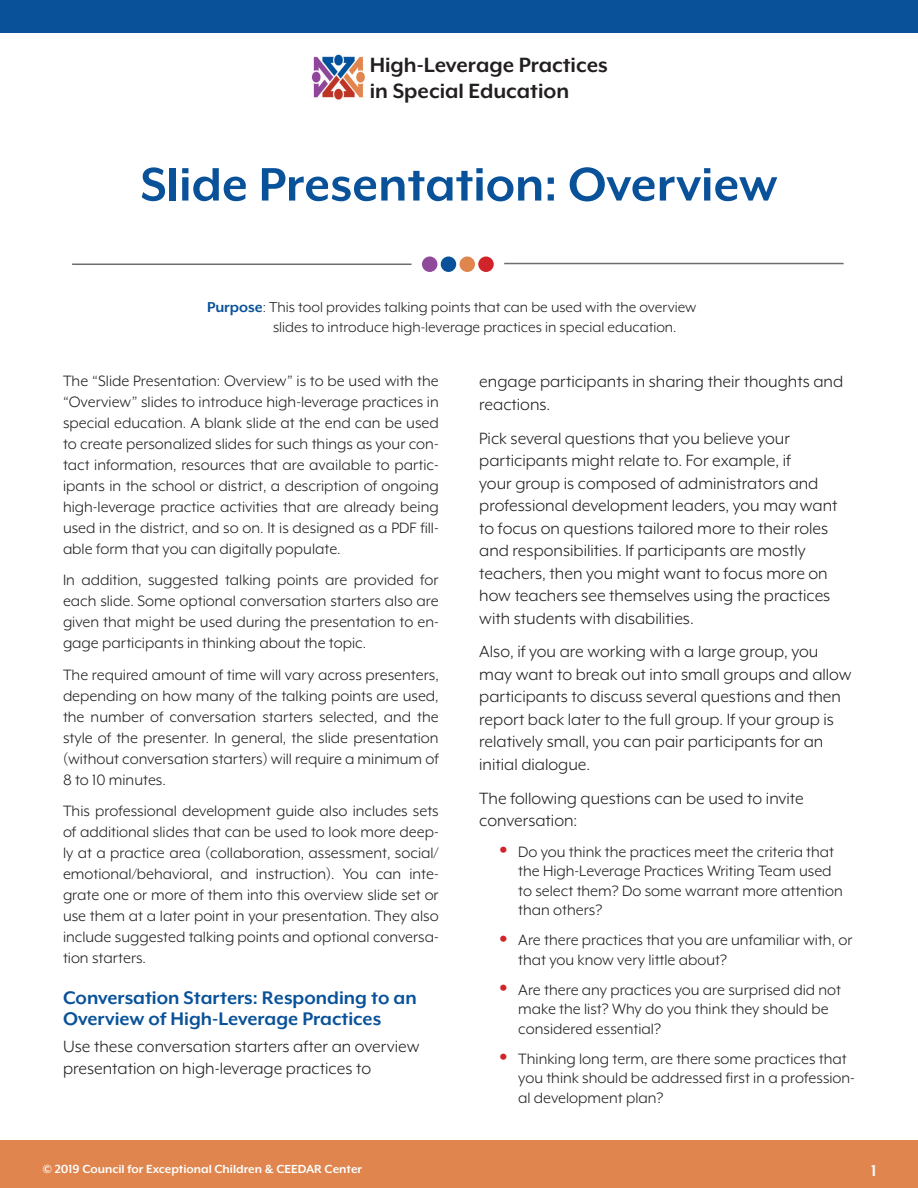
<style>
.page{position:relative;width:918px;height:1188px;background:#fff}
.page>*{position:absolute;margin:0;border:0;box-sizing:border-box;transform-origin:0 0}
.Tool_Title{font:700 54px "Mr Eaves XL Mod OT";color:#09529a}
.Main_head_-_Lead_Tit{font:700 23.7px "Mr Eaves XL Mod OT";color:#231f20}
.Body_Heading_2{font:700 21px/21px "Mr Eaves XL Mod OT";color:#09529a}
.Box_body_12{font:18.75px/22.5px "Mr Eaves XL Mod OT";color:#231f20}
.t1{font:700 18px "Mr Eaves XL Mod OT";color:#fff}
.Body_copy{font:17.25px/21px "Mr Eaves XL Mod OT";color:#231f20;text-align:justify}
.Purpose{font:16.5px/20.2px "Mr Eaves XL Mod OT";color:#231f20}
.t2{font:700 13.5px "Mr Eaves XL Mod OT";color:#fff}
.s1{font-weight:700;color:#09529a}
.s2{font-weight:700;font-size:33px;color:#d1232a}
</style>
<div class="page">
<div style="left:0;top:1141px;width:918px;height:47px;background:#e0854d"></div>
<img style="left:312px;top:54px;width:53px;height:46px">
<div style="left:422px;top:256px;width:15px;height:16px;background:#90499b;border-radius:50%"></div>
<div style="left:441px;top:256px;width:15px;height:16px;background:#09529a;border-radius:50%"></div>
<div style="left:460px;top:256px;width:15px;height:16px;background:#e0854d;border-radius:50%"></div>
<div style="left:478px;top:256px;width:16px;height:16px;background:#d1232a;border-radius:50%"></div>
<hr style="left:72px;top:264px;width:340px;height:1px;background:#6c6d70">
<hr style="left:504px;top:263px;width:340px;height:1px;background:#6c6d70">
<div style="left:0;top:0;width:918px;height:33px;background:#09529a"></div>
<p class="Main_head_-_Lead_Tit" style="left:370px;top:53px;width:240px">High-Leverage Practices</p>
<p class="Main_head_-_Lead_Tit" style="left:370px;top:79px;width:201px">in Special Education</p>
<p class="Tool_Title" style="left:140px;top:157px;width:639px">Slide Presentation: Overview</p>
<p class="Purpose" style="left:273px;top:296px;width:425px;text-indent:-66px"><span class="s1">Purpose</span>: This tool provides talking points that can be used with the overview slides to introduce high-leverage practices in special education.</p>
<p class="Body_copy" style="left:63px;top:370px;width:377px">The “Slide Presentation: Overview” is to be used with the “Overview” slides to introduce high-leverage practices in special education. A blank slide at the end can be used to create personalized slides for such things as your con&shy;tact information, resources that are available to partic&shy;ipants in the school or district, a description of ongoing high-leverage practice activities that are already being used in the district, and so on. It is designed as a PDF fill&shy;able form that you can digitally populate.</p>
<p class="Body_copy" style="left:63px;top:570px;width:377px">In addition, suggested talking points are provided for each slide. Some optional conversation starters also are given that might be used during the presentation to en&shy;gage participants in thinking about the topic.</p>
<p class="Body_copy" style="left:63px;top:664px;width:377px">The required amount of time will vary across presenters, depending on how many of the talking points are used, the number of conversation starters selected, and the style of the presenter. In general, the slide presentation (without conversation starters) will require a minimum of 8 to 10 minutes.</p>
<p class="Body_copy" style="left:63px;top:801px;width:377px">This professional development guide also includes sets of additional slides that can be used to look more deep&shy;ly at a practice area (collaboration, assessment, social/ emotional/behavioral, and instruction). You can inte&shy;grate one or more of them into this overview slide set or use them at a later point in your presentation. They also include suggested talking points and optional conversa&shy;tion starters.</p>
<p class="Body_Heading_2" style="left:63px;top:987px;width:355px">Conversation Starters: Responding to an<br>Overview of High-Leverage Practices</p>
<p class="Box_body_12" style="left:63px;top:1035px;width:358px">Use these conversation starters after an overview presentation on high-leverage practices to</p>
<p class="Box_body_12" style="left:479px;top:370px;width:365px">engage participants in sharing their thoughts and reactions.</p>
<p class="Box_body_12" style="left:479px;top:427px;width:360px">Pick several questions that you believe your participants might relate to. For example, if<br>your group is composed of administrators and professional development leaders, you may want to focus on questions tailored more to their roles and responsibilities. If participants are mostly teachers, then you might want to focus more on how teachers see themselves using the practices with students with disabilities.</p>
<p class="Box_body_12" style="left:479px;top:640px;width:374px">Also, if you are working with a large group, you may want to break out into small groups and allow participants to discuss several questions and then report back later to the full group. If your group is relatively small, you can pair participants for an initial dialogue.</p>
<p class="Box_body_12" style="left:479px;top:787px;width:326px">The following questions can be used to invite conversation:</p>
<p class="Body_copy" style="left:518px;top:842px;width:326px;line-height:19.5px;text-align:left;text-indent:-20px"><span class="s2">•</span> Do you think the practices meet the criteria that the High-Leverage Practices Writing Team used to select them? Do some warrant more attention than others?</p>
<p class="Body_copy" style="left:518px;top:930px;width:336px;line-height:19.5px;text-indent:-20px"><span class="s2">•</span> Are there practices that you are unfamiliar with, or that you know very little about?</p>
<p class="Body_copy" style="left:518px;top:980px;width:324px;line-height:19.5px;text-align:left;text-indent:-20px"><span class="s2">•</span> Are there any practices you are surprised did not make the list? Why do you think they should be considered essential?</p>
<p class="Body_copy" style="left:518px;top:1049px;width:338px;line-height:19.5px;text-align:left;text-indent:-20px"><span class="s2">•</span> Thinking long term, are there some practices that you think should be addressed first in a profession&shy;al development plan?</p>
<p class="t2" style="left:43px;top:1162px;width:321px">© 2019 Council for Exceptional Children &amp; CEEDAR Center</p>
<p class="t1" style="left:871px;top:1161px;width:7px">1</p>
</div>
